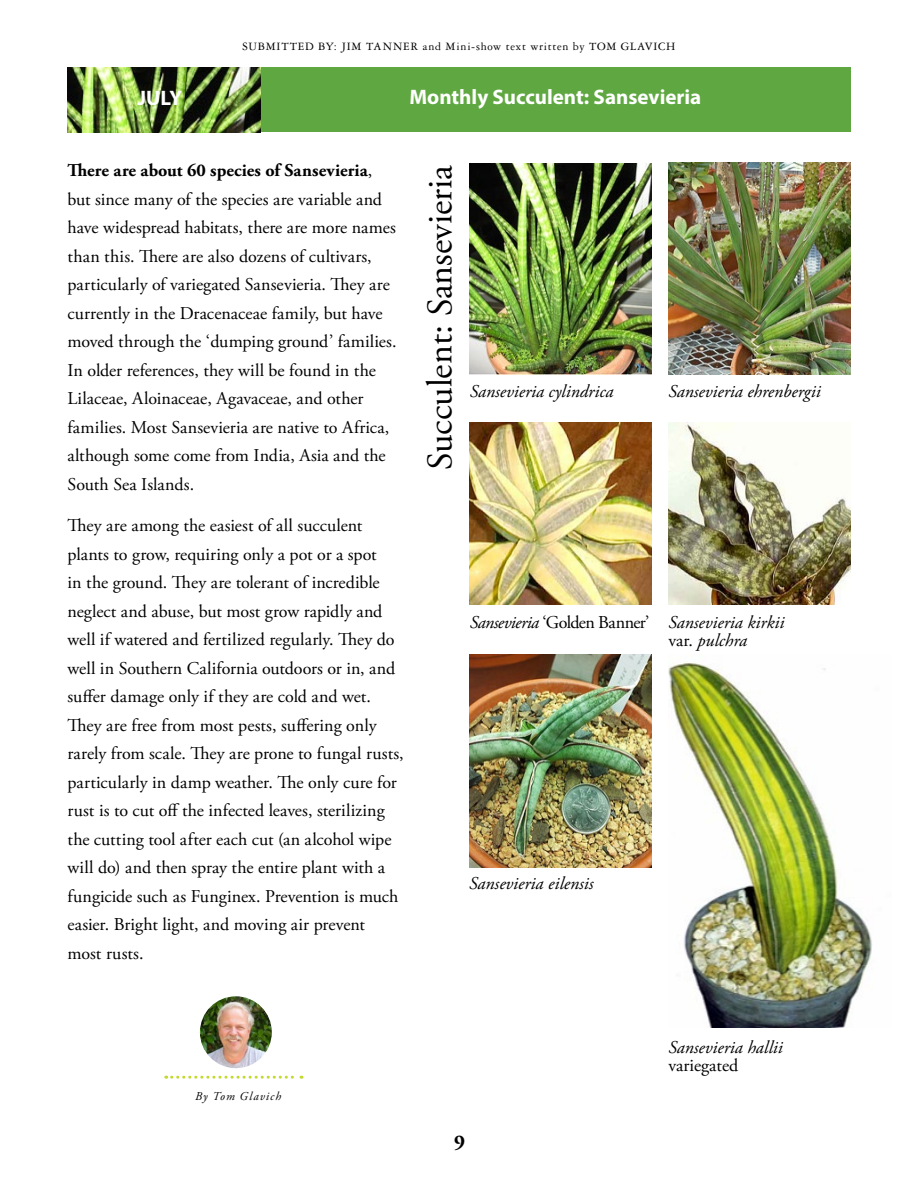
<style>
.page{position:relative;width:918px;height:1188px;background:#fff}
.page>*{position:absolute;margin:0;border:0;box-sizing:border-box;transform-origin:0 0}
.t1{font:36px "Adobe Garamond Pro";color:#000}
.t2{font:700 21px "Myriad Pro";color:#fff}
.t3{font:700 21px "Adobe Garamond Pro";color:#000}
.t4{font:18px/28.5px "Adobe Garamond Pro";color:#000}
.t5{font:italic 18px/18px "Adobe Garamond Pro";color:#000}
.t6{font:18px "Adobe Garamond Pro";letter-spacing:-.035em;color:#000}
.t7{font:12px "Garamond Three";letter-spacing:.06em;color:#000}
.t8{font:italic 12px "Adobe Garamond Pro";letter-spacing:.09em;color:#000}
.s1{font-weight:700}
.s2{font-style:italic}
.s3{font-style:normal}
</style>
<div class="page">
<div style="left:260px;top:68px;width:590px;height:64px;background:#5fa841"></div>
<img style="left:68px;top:68px;width:192px;height:65px">
<img style="left:669px;top:162px;width:181px;height:213px">
<img style="left:469px;top:654px;width:182px;height:213px">
<img style="left:669px;top:662px;width:203px;height:366px">
<img style="left:669px;top:422px;width:181px;height:183px">
<img style="left:470px;top:423px;width:181px;height:182px">
<img style="left:470px;top:163px;width:181px;height:212px">
<img style="left:200px;top:996px;width:72px;height:72px;border-radius:36px">
<svg style="left:166px;top:1076px;width:136px;height:3px"></svg>
<p class="t2" style="left:138px;top:84px;width:46px">JULY</p>
<p class="t7" style="left:242px;top:40px;width:435px">SUBMITTED BY: JIM TANNER and Mini-show text written by TOM GLAVICH</p>
<p class="t2" style="left:409px;top:83px;width:293px">Monthly Succulent: Sansevieria</p>
<p class="t4" style="left:68px;top:157px;width:331px"><span class="s1">There are about 60 species of Sansevieria</span>, but since many of the species are variable and have widespread habitats, there are more names than this. There are also dozens of cultivars, particularly of variegated Sansevieria. They are currently in the Dracenaceae family, but have moved through the ‘dumping ground’ families.<br>In older references, they will be found in the Lilaceae, Aloinaceae, Agavaceae, and other families. Most Sansevieria are native to Africa, although some come from India, Asia and the South Sea Islands.</p>
<p class="t4" style="left:68px;top:512px;width:338px">They are among the easiest of all succulent plants to grow, requiring only a pot or a spot<br>in the ground. They are tolerant of incredible neglect and abuse, but most grow rapidly and well if watered and fertilized regularly. They do well in Southern California outdoors or in, and suffer damage only if they are cold and wet.<br>They are free from most pests, suffering only rarely from scale. They are prone to fungal rusts, particularly in damp weather. The only cure for rust is to cut off the infected leaves, sterilizing the cutting tool after each cut (an alcohol wipe will do) and then spray the entire plant with a fungicide such as Funginex. Prevention is much easier. Bright light, and moving air prevent<br>most rusts.</p>
<h1 class="t1" style="left:419px;top:470px;width:307px;rotate:-90deg">Succulent: Sansevieria</h1>
<p class="t5" style="left:470px;top:382px;width:145px">Sansevieria cylindrica</p>
<p class="t5" style="left:669px;top:383px;width:154px">Sansevieria ehrenbergii</p>
<p class="t6" style="left:470px;top:611px;width:181px"><span class="s2">Sansevieria</span> ‘Golden Banner’</p>
<p class="t5" style="left:669px;top:614px;width:118px">Sansevieria kirkii <span class="s3">var.</span> pulchra</p>
<p class="t5" style="left:469px;top:875px;width:126px">Sansevieria eilensis</p>
<p class="t8" style="left:195px;top:1089px;width:87px">By Tom Glavich</p>
<p class="t3" style="left:454px;top:1130px;width:12px">9</p>
<p class="t5" style="left:669px;top:1038px;width:116px">Sansevieria hallii</p>
<p class="t4" style="left:669px;top:1051px;width:71px">variegated</p>
</div>
